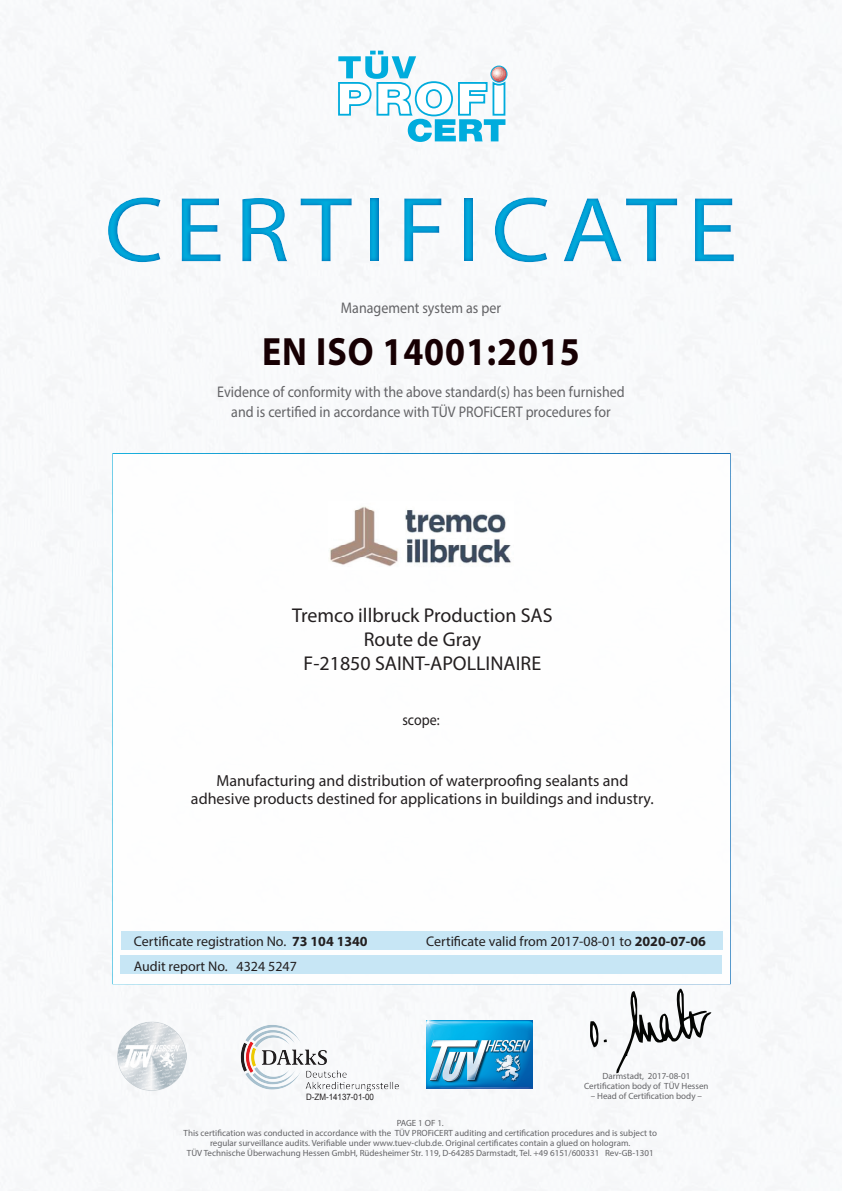
<style>
.page{position:relative;width:842px;height:1191px;background:#fff}
.page>*{position:absolute;margin:0;border:0;box-sizing:border-box;transform-origin:0 0}
.t1{font:93px "Myriad Pro";letter-spacing:.1em;color:#00acdd;scale:1.1 1}
.t2{font:700 39.6px "Myriad Pro";letter-spacing:.025em;color:#170003;scale:.91 1}
.t3{font:20px/24px "Myriad Pro";color:#231f20;text-align:center}
.t4{font:16px/18px "Myriad Pro";color:#231f20;text-align:center}
.t5{font:15.4px/20px "Myriad Pro";color:#636366;text-align:center;scale:.91 1}
.t6{font:15.4px "Myriad Pro";color:#231f20;scale:.91 1}
.t7{font:14px/24.6px "Myriad Pro";color:#231f20}
.t8{font:9px/10px "Myriad Pro";color:#636366;text-align:center}
.t9{font:8.8px "Arial";color:#231f20;scale:.91 1}
.s1{font-weight:700}
</style>
<div class="page">
<img style="left:0;top:0;width:840px;height:1191px">
<svg style="left:338px;top:51px;width:169px;height:91px"></svg>
<img style="left:241px;top:1024px;width:158px;height:67px">
<img style="left:427px;top:1020px;width:106px;height:69px">
<div style="left:112px;top:453px;width:619px;height:531px;background:#fff;border:2px solid #fff"></div>
<div style="left:120px;top:955px;width:602px;height:19px;background:#c1e4f4"></div>
<div style="left:121px;top:931px;width:601px;height:19px;background:#c1e4f4"></div>
<img style="left:597px;top:1009px;width:19px;height:64px">
<div style="left:0;top:172px;width:842px;height:114px;background:#006bb6;opacity:.75"></div>
<img style="left:117px;top:1021px;width:70px;height:69px">
<img style="left:329px;top:506px;width:182px;height:61px">
<svg style="left:590px;top:1021px;width:17px;height:26px"></svg>
<svg style="left:616px;top:988px;width:95px;height:85px"></svg>
<h1 class="t1" style="left:104px;top:173px;width:577px">CERTIFICATE</h1>
<h3 class="t5" style="left:341px;top:298px;width:177px">Management system as per</h3>
<h2 class="t2" style="left:262px;top:326px;width:351px">EN ISO 14001:2015</h2>
<h3 class="t5" style="left:217px;top:381px;width:449px">Evidence of conformity with the above standard(s) has been furnished and is certified in accordance with TÜV PROFiCERT procedures for</h3>
<h3 class="t3" style="left:292px;top:603px;width:262px">Tremco illbruck Production SAS<br>Route de Gray<br>F-21850 SAINT-APOLLINAIRE</h3>
<h3 class="t6" style="left:402px;top:710px;width:42px">scope:</h3>
<h3 class="t4" style="left:191px;top:772px;width:464px">Manufacturing and distribution of waterproofing sealants and adhesive products destined for applications in buildings and industry.</h3>
<h3 class="t7" style="left:134px;top:929px;width:236px">Certificate registration No. <span class="s1">73 104 1340<br></span>Audit report No. 4324 5247</h3>
<h3 class="t7" style="left:426px;top:929px;width:281px">Certificate valid from 2017-08-01 to <span class="s1">2020-07-06</span></h3>
<p class="t8" style="left:584px;top:1071px;width:126px">Darmstadt, 2017-08-01<br>Certification body of TÜV Hessen</p>
<p class="t9" style="left:306px;top:1090px;width:76px">D-ZM-14137-01-00</p>
<p class="t8" style="left:591px;top:1091px;width:113px">– Head of Certification body –</p>
<p class="t8" style="left:184px;top:1118px;width:475px">PAGE 1 OF 1.<br>This certification was conducted in accordance with the TÜV PROFiCERT auditing and certification procedures and is subject to regular surveillance audits. Verifiable under www.tuev-club.de. Original certificates contain a glued on hologram.<br>TÜV Technische Überwachung Hessen GmbH, Rüdesheimer Str. 119, D-64285 Darmstadt, Tel. +49 6151/600331 Rev-GB-1301</p>
</div>
